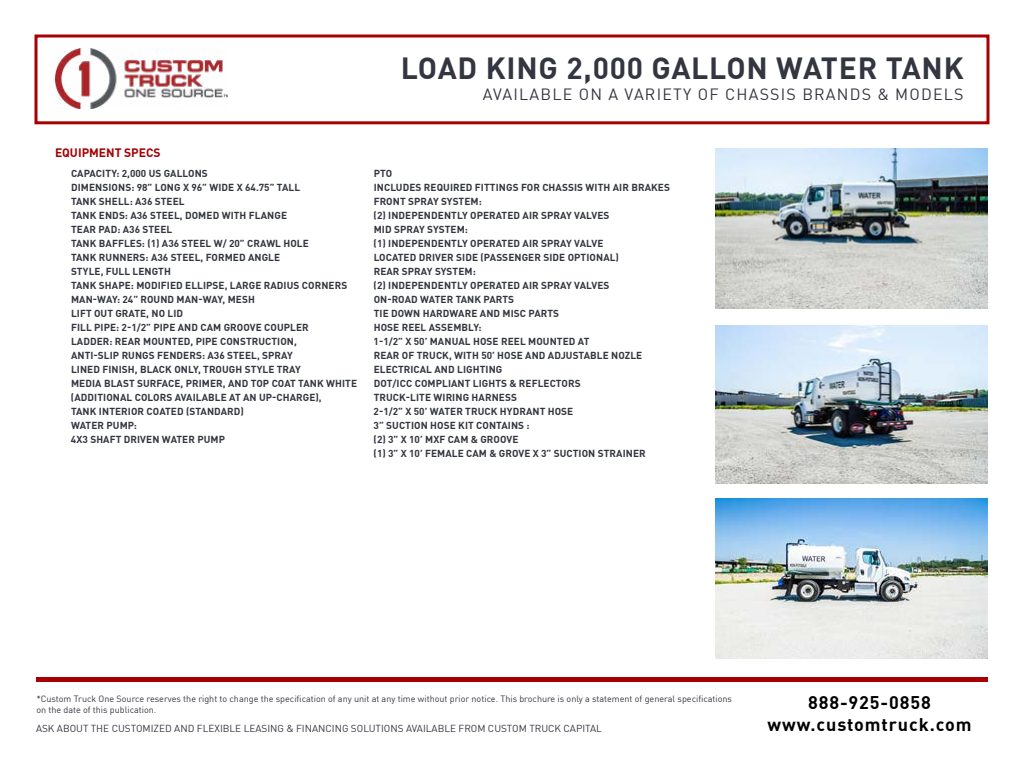
<style>
.page{position:relative;width:1024px;height:768px;background:#fff}
.page>*{position:absolute;margin:0;border:0;box-sizing:border-box;transform-origin:0 0}
.t1{font:700 30px "DIN Pro";letter-spacing:.025em;color:#333640}
.t2{font:700 18px/21.6px "DIN Pro";letter-spacing:.05em;color:#000;text-align:center}
.t3{font:16px "DIN Pro";letter-spacing:.075em;color:#333640}
.t4{font:700 12px "DIN Pro";color:#a60003}
.t5{font:700 10px/14px "DIN Pro";letter-spacing:.01em;color:#333640}
.t6{font:10px "DIN Pro";color:#333640}
.t7{font:9px/10.8px "DIN Pro";color:#333640}
</style>
<div class="page">
<div style="left:34px;top:34px;width:956px;height:90px;background:#fff;border:3px solid #a60003"></div>
<img style="left:56px;top:49px;width:172px;height:60px">
<img style="left:716px;top:148px;width:272px;height:160px">
<img style="left:716px;top:325px;width:272px;height:158px">
<img style="left:716px;top:499px;width:272px;height:160px">
<div style="left:36px;top:677px;width:952px;height:5px;background:#a60003"></div>
<h1 class="t1" style="left:401px;top:45px;width:564px">LOAD KING 2,000 GALLON WATER TANK</h1>
<h3 class="t3" style="left:483px;top:82px;width:482px">AVAILABLE ON A VARIETY OF CHASSIS BRANDS &amp; MODELS</h3>
<p class="t4" style="left:55px;top:143px;width:107px">EQUIPMENT SPECS</p>
<p class="t5" style="left:71px;top:166px;width:288px">CAPACITY: 2,000 US GALLONS<br>DIMENSIONS: 98” LONG X 96” WIDE X 64.75” TALL<br>TANK SHELL: A36 STEEL<br>TANK ENDS: A36 STEEL, DOMED WITH FLANGE<br>TEAR PAD: A36 STEEL<br>TANK BAFFLES: (1) A36 STEEL W/ 20” CRAWL HOLE<br>TANK RUNNERS: A36 STEEL, FORMED ANGLE<br>STYLE, FULL LENGTH<br>TANK SHAPE: MODIFIED ELLIPSE, LARGE RADIUS CORNERS MAN-WAY: 24” ROUND MAN-WAY, MESH<br>LIFT OUT GRATE, NO LID<br>FILL PIPE: 2-1/2” PIPE AND CAM GROOVE COUPLER<br>LADDER: REAR MOUNTED, PIPE CONSTRUCTION,<br>ANTI-SLIP RUNGS FENDERS: A36 STEEL, SPRAY<br>LINED FINISH, BLACK ONLY, TROUGH STYLE TRAY<br>MEDIA BLAST SURFACE, PRIMER, AND TOP COAT TANK WHITE (ADDITIONAL COLORS AVAILABLE AT AN UP-CHARGE),<br>TANK INTERIOR COATED (STANDARD)<br>WATER PUMP:<br>4X3 SHAFT DRIVEN WATER PUMP</p>
<p class="t5" style="left:374px;top:166px;width:298px">PTO<br>INCLUDES REQUIRED FITTINGS FOR CHASSIS WITH AIR BRAKES<br>FRONT SPRAY SYSTEM:<br>(2) INDEPENDENTLY OPERATED AIR SPRAY VALVES<br>MID SPRAY SYSTEM:<br>(1) INDEPENDENTLY OPERATED AIR SPRAY VALVE<br>LOCATED DRIVER SIDE (PASSENGER SIDE OPTIONAL)<br>REAR SPRAY SYSTEM:<br>(2) INDEPENDENTLY OPERATED AIR SPRAY VALVES<br>ON-ROAD WATER TANK PARTS<br>TIE DOWN HARDWARE AND MISC PARTS<br>HOSE REEL ASSEMBLY:<br>1-1/2” X 50’ MANUAL HOSE REEL MOUNTED AT<br>REAR OF TRUCK, WITH 50’ HOSE AND ADJUSTABLE NOZLE<br>ELECTRICAL AND LIGHTING<br>DOT/ICC COMPLIANT LIGHTS &amp; REFLECTORS<br>TRUCK-LITE WIRING HARNESS<br>2-1/2” X 50’ WATER TRUCK HYDRANT HOSE<br>3” SUCTION HOSE KIT CONTAINS :<br>(2) 3” X 10’ MXF CAM &amp; GROOVE<br>(1) 3” X 10’ FEMALE CAM &amp; GROVE X 3” SUCTION STRAINER</p>
<p class="t7" style="left:36px;top:693px;width:697px">*Custom Truck One Source reserves the right to change the specification of any unit at any time without prior notice. This brochure is only a statement of general specifications on the date of this publication.</p>
<p class="t6" style="left:36px;top:720px;width:567px">ASK ABOUT THE CUSTOMIZED AND FLEXIBLE LEASING &amp; FINANCING SOLUTIONS AVAILABLE FROM CUSTOM TRUCK CAPITAL</p>
<h2 class="t2" style="left:767px;top:691px;width:206px">888-925-0858 www.customtruck.com</h2>
</div>
